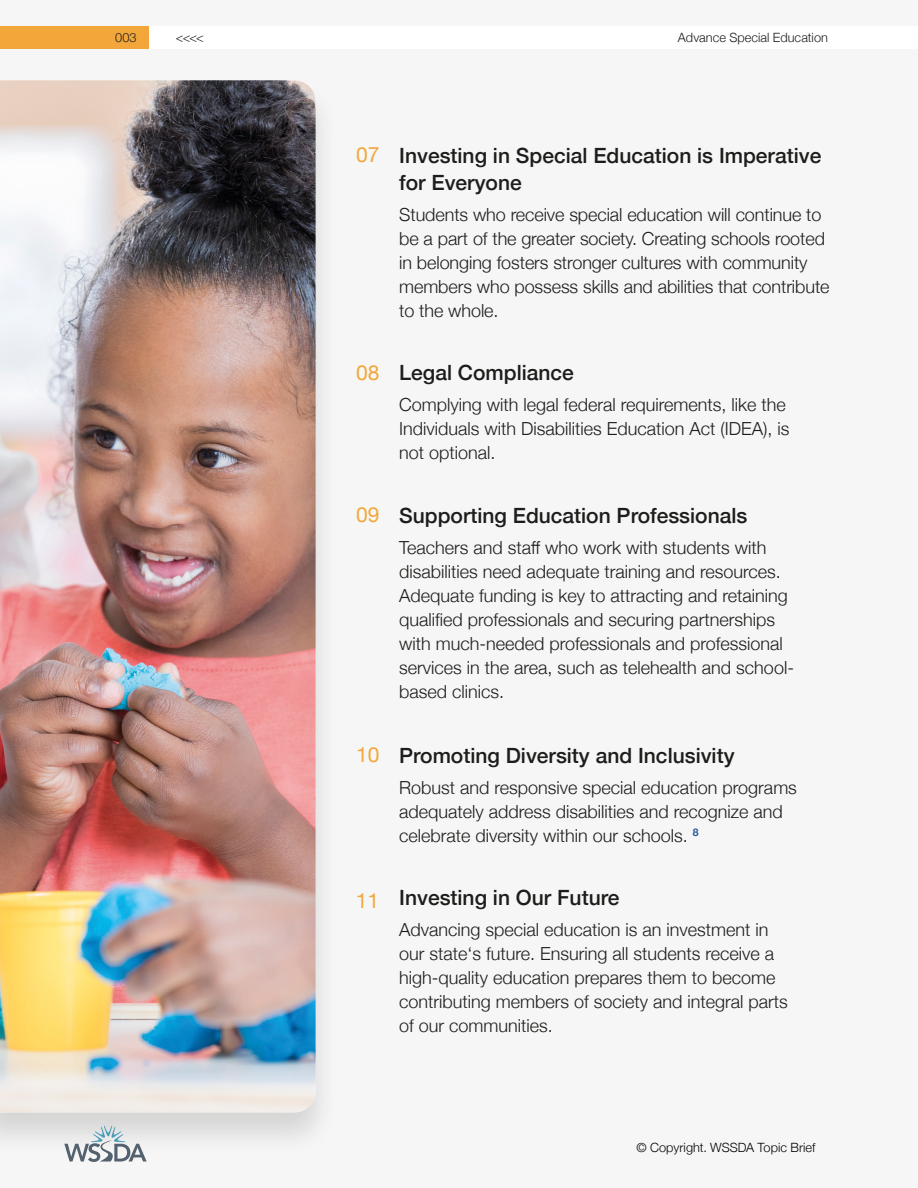
<style>
.page{position:relative;width:918px;height:1188px;background:#f6f6f6}
.page>*{position:absolute;margin:0;border:0;box-sizing:border-box;transform-origin:0 0}
.t1{font:500 21px/27px "Helvetica Neue";color:#1d1d1b}
.t2{font:21px "Helvetica Neue";color:#f3a73b}
.t3{font:300 18px/24px "Helvetica Neue";color:#1d1d1b}
.Copy_Text_08_14_Left{font:300 12.75px "Helvetica Neue";letter-spacing:.005em;color:#020304}
.Copy_Text_08_14_Right{font:300 12.75px "Helvetica Neue";letter-spacing:.005em;color:#1d1d1b}
.Copy_Text_08_14_Left-2{font:300 12.75px "Helvetica Neue";color:#1d1d1b}
</style>
<div class="page">
<div style="left:0;top:78px;width:339px;height:1080px;background:#1d1d1b;opacity:.15"></div>
<img style="left:0;top:80px;width:316px;height:1032px">
<svg style="left:64px;top:1126px;width:83px;height:36px"></svg>
<div style="left:0;top:26px;width:149px;height:23px;background:#f3a73b"></div>
<div style="left:149px;top:26px;width:769px;height:23px;background:#fff"></div>
<p class="Copy_Text_08_14_Left-2" style="left:115px;top:28px;width:23px">003</p>
<p class="Copy_Text_08_14_Left-2" style="left:176px;top:28px;width:29px">&lt;&lt;&lt;&lt;</p>
<p class="Copy_Text_08_14_Right" style="left:678px;top:28px;width:152px">Advance Special Education</p>
<p class="t2" style="left:356px;top:140px;width:25px">07</p>
<p class="t1" style="left:399px;top:140px;width:424px">Investing in Special Education is Imperative for Everyone</p>
<p class="t3" style="left:399px;top:201px;width:432px">Students who receive special education will continue to be a part of the greater society. Creating schools rooted in belonging fosters stronger cultures with community members who possess skills and abilities that contribute to the whole.</p>
<p class="t2" style="left:356px;top:357px;width:25px">08</p>
<p class="t1" style="left:399px;top:358px;width:176px">Legal Compliance</p>
<p class="t3" style="left:399px;top:392px;width:392px">Complying with legal federal requirements, like the<br>Individuals with Disabilities Education Act (IDEA), is not optional.</p>
<p class="t2" style="left:356px;top:500px;width:25px">09</p>
<p class="t1" style="left:399px;top:500px;width:350px">Supporting Education Professionals</p>
<p class="t3" style="left:399px;top:534px;width:396px">Teachers and staff who work with students with disabilities need adequate training and resources.<br>Adequate funding is key to attracting and retaining qualified professionals and securing partnerships with much-needed professionals and professional services in the area, such as telehealth and school&shy;based clinics.</p>
<p class="t2" style="left:356px;top:740px;width:25px">10</p>
<p class="t1" style="left:399px;top:740px;width:337px">Promoting Diversity and Inclusivity</p>
<p class="t3" style="left:399px;top:774px;width:399px">Robust and responsive special education programs adequately address disabilities and recognize and celebrate diversity within our schools. <sup>8</sup></p>
<p class="t2" style="left:356px;top:885px;width:25px">11</p>
<p class="t1" style="left:399px;top:883px;width:222px">Investing in Our Future</p>
<p class="t3" style="left:399px;top:917px;width:390px">Advancing special education is an investment in our state‘s future. Ensuring all students receive a high-quality education prepares them to become contributing members of society and integral parts of our communities.</p>
<p class="Copy_Text_08_14_Left" style="left:637px;top:1138px;width:180px">© Copyright. WSSDA Topic Brief</p>
</div>
